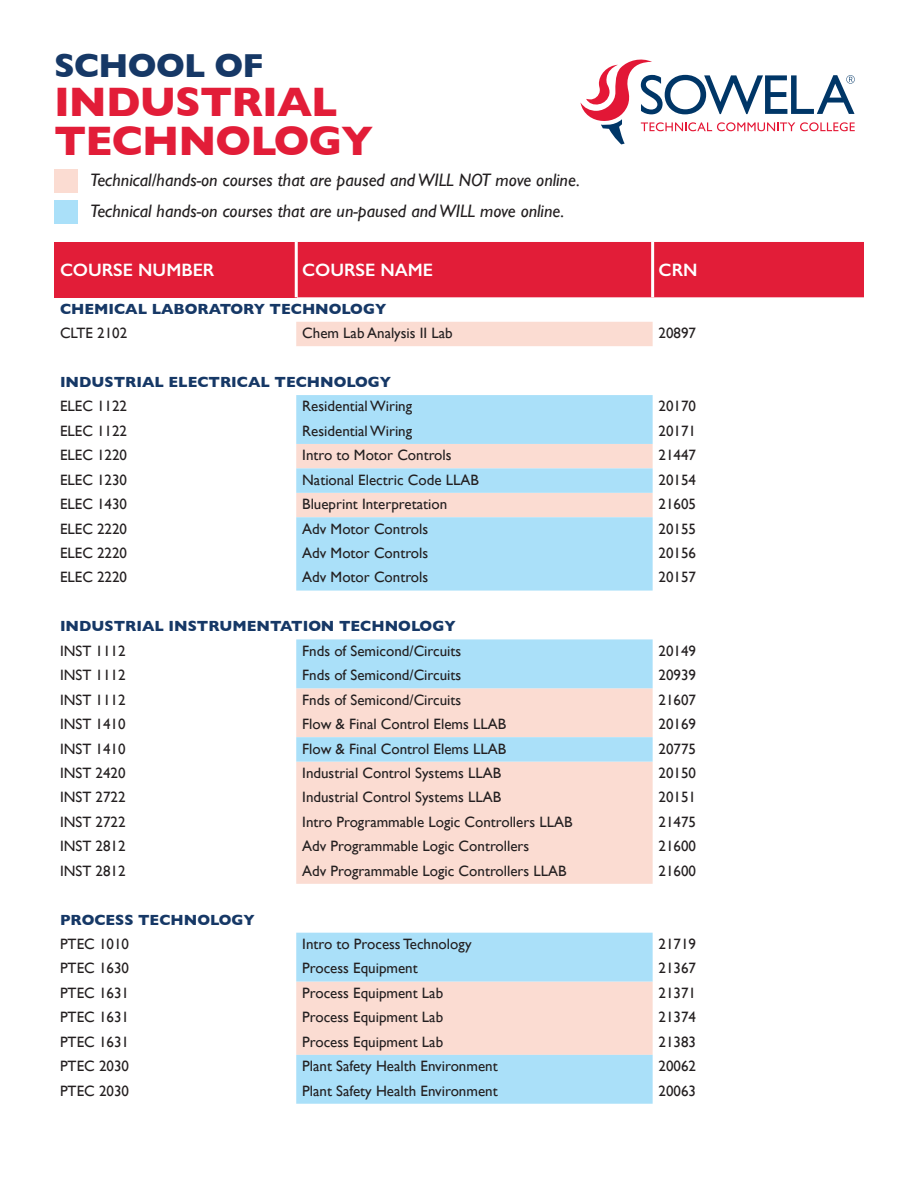
<style>
.page{position:relative;width:918px;height:1188px;background:#fff}
.page>*{position:absolute;margin:0;border:0;box-sizing:border-box;transform-origin:0 0}
.School_Brochure_Subh{font:700 42px/39px "Gill Sans";letter-spacing:-.02em;color:#e21d38}
.School_Brochure_Subh-2{font:700 33.9px "Gill Sans";letter-spacing:-.02em;color:#163866}
.School_Brochure_Subh-3{font:italic 18px "Gill Sans";color:#231f20}
.t1{font:600 18px "Gill Sans";color:#fff}
.t2{font:15px "Gill Sans";color:#231f20}
.t3{font:700 15px "Gill Sans";color:#163866}
</style>
<div class="page">
<div style="left:54px;top:242px;width:242px;height:55px;background:#e21d38"></div>
<div style="left:298px;top:242px;width:566px;height:55px;background:#e21d38"></div>
<div style="left:296px;top:322px;width:357px;height:24px;background:#fbdcd2"></div>
<svg style="left:296px;top:395px;width:357px;height:709px"></svg>
<hr style="left:295px;top:242px;width:3px;height:55px;background:#fff">
<hr style="left:651px;top:242px;width:3px;height:55px;background:#fff">
<div style="left:54px;top:169px;width:24px;height:24px;background:#fbdcd2"></div>
<div style="left:54px;top:200px;width:24px;height:24px;background:#aae0f9"></div>
<svg style="left:581px;top:59px;width:274px;height:85px"></svg>
<p class="School_Brochure_Subh-2" style="left:54px;top:39px;width:211px">SCHOOL OF</p>
<p class="School_Brochure_Subh" style="left:54px;top:82px;width:321px">INDUSTRIAL<br>TECHNOLOGY</p>
<p class="School_Brochure_Subh-3" style="left:90px;top:170px;width:492px">Technical/hands-on courses that are paused and WILL NOT move online.</p>
<p class="School_Brochure_Subh-3" style="left:90px;top:200px;width:476px">Technical hands-on courses that are un-paused and WILL move online.</p>
<p class="t1" style="left:60px;top:259px;width:156px">COURSE NUMBER</p>
<p class="t1" style="left:302px;top:259px;width:133px">COURSE NAME</p>
<p class="t1" style="left:659px;top:259px;width:41px">CRN</p>
<p class="t3" style="left:60px;top:297px;width:328px">CHEMICAL LABORATORY TECHNOLOGY</p>
<p class="t2" style="left:60px;top:324px;width:69px">CLTE 2102</p>
<p class="t2" style="left:302px;top:324px;width:152px">Chem Lab Analysis II Lab</p>
<p class="t2" style="left:659px;top:324px;width:39px">20897</p>
<p class="t3" style="left:60px;top:370px;width:333px">INDUSTRIAL ELECTRICAL TECHNOLOGY</p>
<p class="t2" style="left:60px;top:398px;width:69px">ELEC 1122</p>
<p class="t2" style="left:302px;top:398px;width:111px">Residential Wiring</p>
<p class="t2" style="left:659px;top:398px;width:39px">20170</p>
<p class="t2" style="left:60px;top:422px;width:69px">ELEC 1122</p>
<p class="t2" style="left:302px;top:422px;width:111px">Residential Wiring</p>
<p class="t2" style="left:659px;top:422px;width:39px">20171</p>
<p class="t2" style="left:60px;top:446px;width:69px">ELEC 1220</p>
<p class="t2" style="left:302px;top:446px;width:151px">Intro to Motor Controls</p>
<p class="t2" style="left:659px;top:446px;width:39px">21447</p>
<p class="t2" style="left:60px;top:471px;width:69px">ELEC 1230</p>
<p class="t2" style="left:302px;top:471px;width:178px">National Electric Code LLAB</p>
<p class="t2" style="left:659px;top:471px;width:39px">20154</p>
<p class="t2" style="left:60px;top:495px;width:69px">ELEC 1430</p>
<p class="t2" style="left:302px;top:495px;width:146px">Blueprint Interpretation</p>
<p class="t2" style="left:659px;top:495px;width:39px">21605</p>
<p class="t2" style="left:60px;top:520px;width:69px">ELEC 2220</p>
<p class="t2" style="left:302px;top:520px;width:128px">Adv Motor Controls</p>
<p class="t2" style="left:659px;top:520px;width:39px">20155</p>
<p class="t2" style="left:60px;top:544px;width:69px">ELEC 2220</p>
<p class="t2" style="left:302px;top:544px;width:128px">Adv Motor Controls</p>
<p class="t2" style="left:659px;top:544px;width:39px">20156</p>
<p class="t2" style="left:60px;top:569px;width:69px">ELEC 2220</p>
<p class="t2" style="left:302px;top:569px;width:128px">Adv Motor Controls</p>
<p class="t2" style="left:659px;top:569px;width:39px">20157</p>
<p class="t3" style="left:60px;top:614px;width:397px">INDUSTRIAL INSTRUMENTATION TECHNOLOGY</p>
<p class="t2" style="left:60px;top:642px;width:67px">INST 1112</p>
<p class="t2" style="left:302px;top:642px;width:161px">Fnds of Semicond/Circuits</p>
<p class="t2" style="left:659px;top:642px;width:39px">20149</p>
<p class="t2" style="left:60px;top:666px;width:67px">INST 1112</p>
<p class="t2" style="left:302px;top:666px;width:161px">Fnds of Semicond/Circuits</p>
<p class="t2" style="left:659px;top:666px;width:39px">20939</p>
<p class="t2" style="left:60px;top:691px;width:67px">INST 1112</p>
<p class="t2" style="left:302px;top:691px;width:161px">Fnds of Semicond/Circuits</p>
<p class="t2" style="left:659px;top:691px;width:39px">21607</p>
<p class="t2" style="left:60px;top:715px;width:67px">INST 1410</p>
<p class="t2" style="left:302px;top:715px;width:205px">Flow &amp; Final Control Elems LLAB</p>
<p class="t2" style="left:659px;top:715px;width:39px">20169</p>
<p class="t2" style="left:60px;top:740px;width:67px">INST 1410</p>
<p class="t2" style="left:302px;top:740px;width:205px">Flow &amp; Final Control Elems LLAB</p>
<p class="t2" style="left:659px;top:740px;width:39px">20775</p>
<p class="t2" style="left:60px;top:764px;width:67px">INST 2420</p>
<p class="t2" style="left:302px;top:764px;width:200px">Industrial Control Systems LLAB</p>
<p class="t2" style="left:659px;top:764px;width:39px">20150</p>
<p class="t2" style="left:60px;top:789px;width:67px">INST 2722</p>
<p class="t2" style="left:302px;top:789px;width:200px">Industrial Control Systems LLAB</p>
<p class="t2" style="left:659px;top:789px;width:39px">20151</p>
<p class="t2" style="left:60px;top:813px;width:67px">INST 2722</p>
<p class="t2" style="left:302px;top:813px;width:272px">Intro Programmable Logic Controllers LLAB</p>
<p class="t2" style="left:659px;top:813px;width:39px">21475</p>
<p class="t2" style="left:60px;top:837px;width:67px">INST 2812</p>
<p class="t2" style="left:302px;top:837px;width:229px">Adv Programmable Logic Controllers</p>
<p class="t2" style="left:659px;top:837px;width:39px">21600</p>
<p class="t2" style="left:60px;top:862px;width:67px">INST 2812</p>
<p class="t2" style="left:302px;top:862px;width:266px">Adv Programmable Logic Controllers LLAB</p>
<p class="t2" style="left:659px;top:862px;width:39px">21600</p>
<p class="t3" style="left:60px;top:908px;width:196px">PROCESS TECHNOLOGY</p>
<p class="t2" style="left:60px;top:935px;width:70px">PTEC 1010</p>
<p class="t2" style="left:302px;top:935px;width:171px">Intro to Process Technology</p>
<p class="t2" style="left:659px;top:935px;width:39px">21719</p>
<p class="t2" style="left:60px;top:960px;width:70px">PTEC 1630</p>
<p class="t2" style="left:302px;top:960px;width:117px">Process Equipment</p>
<p class="t2" style="left:659px;top:960px;width:39px">21367</p>
<p class="t2" style="left:60px;top:984px;width:70px">PTEC 1631</p>
<p class="t2" style="left:302px;top:984px;width:142px">Process Equipment Lab</p>
<p class="t2" style="left:659px;top:984px;width:39px">21371</p>
<p class="t2" style="left:60px;top:1008px;width:70px">PTEC 1631</p>
<p class="t2" style="left:302px;top:1008px;width:142px">Process Equipment Lab</p>
<p class="t2" style="left:659px;top:1008px;width:39px">21374</p>
<p class="t2" style="left:60px;top:1033px;width:70px">PTEC 1631</p>
<p class="t2" style="left:302px;top:1033px;width:142px">Process Equipment Lab</p>
<p class="t2" style="left:659px;top:1033px;width:39px">21383</p>
<p class="t2" style="left:60px;top:1057px;width:70px">PTEC 2030</p>
<p class="t2" style="left:302px;top:1057px;width:197px">Plant Safety Health Environment</p>
<p class="t2" style="left:659px;top:1057px;width:39px">20062</p>
<p class="t2" style="left:60px;top:1082px;width:70px">PTEC 2030</p>
<p class="t2" style="left:302px;top:1082px;width:197px">Plant Safety Health Environment</p>
<p class="t2" style="left:659px;top:1082px;width:39px">20063</p>
</div>
